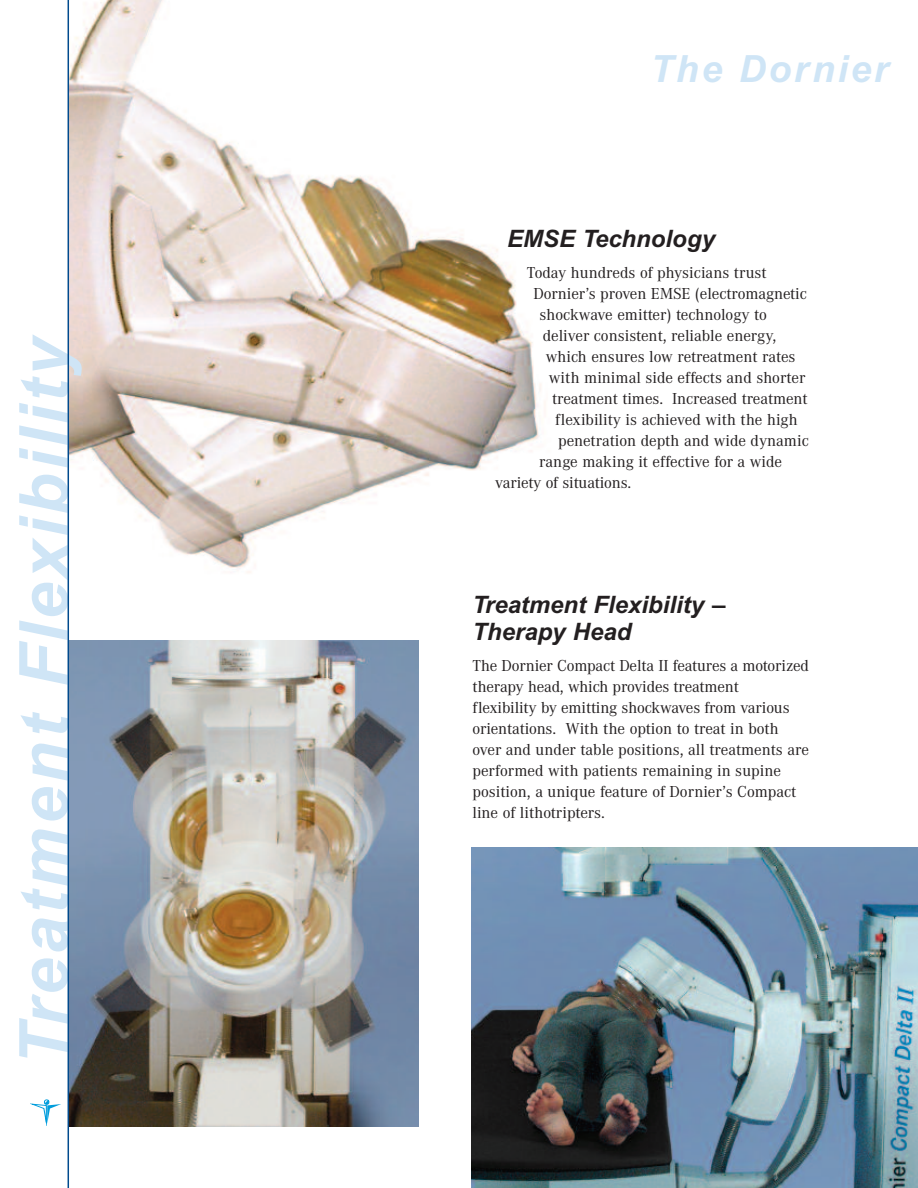
<style>
.page{position:relative;width:918px;height:1188px;background:#fff}
.page>*{position:absolute;margin:0;border:0;box-sizing:border-box;transform-origin:0 0}
.t1{font:italic 700 67.5px "Arial";letter-spacing:.055em;color:#cfe5f6}
.t2{font:italic 700 37.5px "Arial";letter-spacing:.065em;color:#cfe5f6}
.t3{font:italic 700 24px/27px "Arial";color:#231f20}
.t4{font:16.5px/21px "Corporate A";color:#231f20}
</style>
<div class="page">
<img style="left:69px;top:0;width:477px;height:713px">
<svg style="left:31px;top:1099px;width:30px;height:26px"></svg>
<img style="left:69px;top:640px;width:349px;height:486px">
<img style="left:471px;top:847px;width:447px;height:341px">
<hr style="left:68px;top:0;width:1px;height:1188px;background:#004a8d">
<h1 class="t1" style="left:5px;top:1066px;width:728px;rotate:-90deg">Treatment Flexibility</h1>
<h2 class="t2" style="left:651px;top:47px;width:239px">The Dornier</h2>
<h3 class="t3" style="left:507px;top:225px;width:210px">EMSE Technology</h3>
<p class="t4" style="left:527px;top:262px;width:241px">Today hundreds of physicians trust</p>
<p class="t4" style="left:533px;top:283px;width:275px">Dornier’s proven EMSE (electromagnetic</p>
<p class="t4" style="left:540px;top:304px;width:229px">shockwave emitter) technology to</p>
<p class="t4" style="left:543px;top:325px;width:235px">deliver consistent, reliable energy,</p>
<p class="t4" style="left:546px;top:346px;width:251px">which ensures low retreatment rates</p>
<p class="t4" style="left:549px;top:367px;width:258px">with minimal side effects and shorter</p>
<p class="t4" style="left:552px;top:388px;width:257px">treatment times. Increased treatment</p>
<p class="t4" style="left:555px;top:409px;width:244px">flexibility is achieved with the high</p>
<p class="t4" style="left:558px;top:430px;width:252px">penetration depth and wide dynamic</p>
<p class="t4" style="left:539px;top:451px;width:244px">range making it effective for a wide</p>
<p class="t4" style="left:495px;top:472px;width:138px">variety of situations.</p>
<h3 class="t3" style="left:472px;top:591px;width:254px">Treatment Flexibility –<br>Therapy Head</h3>
<p class="t4" style="left:472px;top:655px;width:338px">The Dornier Compact Delta II features a motorized therapy head, which provides treatment<br>flexibility by emitting shockwaves from various orientations. With the option to treat in both over and under table positions, all treatments are performed with patients remaining in supine position, a unique feature of Dornier’s Compact line of lithotripters.</p>
</div>
